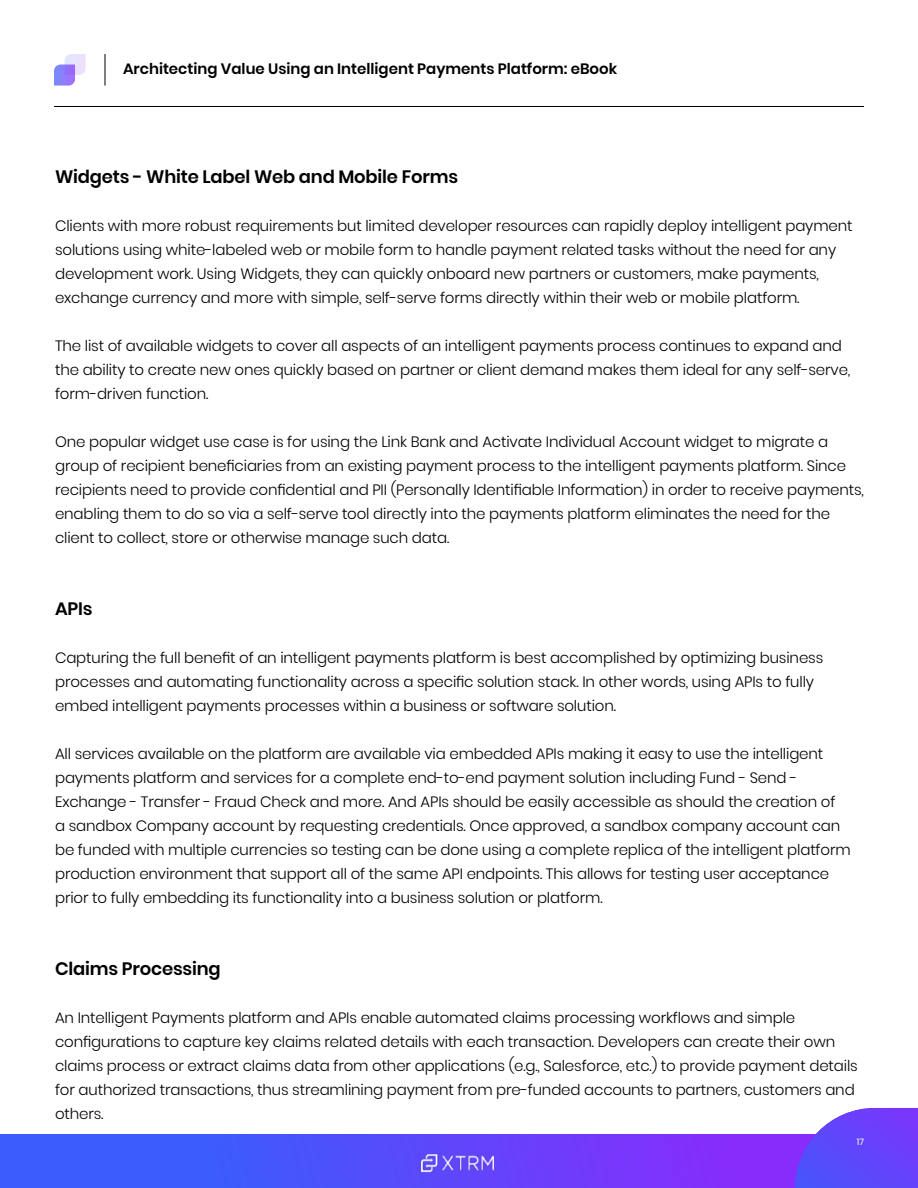
<style>
.page{position:relative;width:918px;height:1188px;background:#fff}
.page>*{position:absolute;margin:0;border:0;box-sizing:border-box;transform-origin:0 0}
.t1{font:600 18px "Poppins";letter-spacing:-.01em;color:#000}
.t2{font:300 15px/24px "Poppins";letter-spacing:-.01em;color:#000}
.t3{font:600 15px "Poppins";color:#000}
.t4{font:9px "Poppins";color:#fff}
.s1{font-weight:600;font-size:12px}
</style>
<div class="page">
<div style="left:0;top:1134px;width:865px;height:54px;background:linear-gradient(to right,#2c66fb,#9126fb)"></div>
<svg style="left:795px;top:1108px;width:123px;height:80px;background:#7356fb"></svg>
<img style="left:421px;top:1153px;width:73px;height:19px">
<svg style="left:54px;top:54px;width:32px;height:32px"></svg>
<hr style="left:54px;top:106px;width:810px;height:1px;background:#000">
<hr style="left:105px;top:54px;width:1px;height:32px;background:#000">
<p class="t3" style="left:123px;top:60px;width:496px">Architecting Value Using an Intelligent Payments Platform: eBook</p>
<p class="t1" style="left:55px;top:166px;width:405px">Widgets - White Label Web and Mobile Forms</p>
<p class="t2" style="left:55px;top:214px;width:799px">Clients with more robust requirements but limited developer resources can rapidly deploy intelligent payment solutions using white-labeled web or mobile form to handle payment related tasks without the need for any development work. Using Widgets, they can quickly onboard new partners or customers, make payments, exchange currency and more with simple, self-serve forms directly within their web or mobile platform.</p>
<p class="t2" style="left:55px;top:334px;width:797px">The list of available widgets to cover all aspects of an intelligent payments process continues to expand and the ability to create new ones quickly based on partner or client demand makes them ideal for any self-serve, form-driven function.</p>
<p class="t2" style="left:55px;top:430px;width:810px">One popular widget use case is for using the Link Bank and Activate Individual Account widget to migrate a group of recipient beneficiaries from an existing payment process to the intelligent payments platform. Since recipients need to provide confidential and PII (Personally Identifiable Information) in order to receive payments, enabling them to do so via a self-serve tool directly into the payments platform eliminates the need for the client to collect, store or otherwise manage such data.</p>
<p class="t1" style="left:55px;top:598px;width:39px">APIs</p>
<p class="t2" style="left:55px;top:646px;width:770px">Capturing the full benefit of an intelligent payments platform is best accomplished by optimizing business processes and automating functionality across a specific solution stack. In other words, using APIs to fully embed intelligent payments processes within a business or software solution.</p>
<p class="t2" style="left:55px;top:742px;width:797px">All services available on the platform are available via embedded APIs making it easy to use the intelligent payments platform and services for a complete end-to-end payment solution including Fund - Send - Exchange - Transfer - Fraud Check and more. And APIs should be easily accessible as should the creation of<br>a sandbox Company account by requesting credentials. Once approved, a sandbox company account can be funded with multiple currencies so testing can be done using a complete replica of the intelligent platform production environment that support all of the same API endpoints. This allows for testing user acceptance prior to fully embedding its functionality into a business solution or platform.</p>
<p class="t1" style="left:55px;top:958px;width:167px">Claims Processing</p>
<p class="t2" style="left:55px;top:1006px;width:804px">An Intelligent Payments platform and APIs enable automated claims processing workflows and simple configurations to capture key claims related details with each transaction. Developers can create their own claims process or extract claims data from other applications (e.g., Salesforce, etc.) to provide payment details for authorized transactions, thus streamlining payment from pre-funded accounts to partners, customers and others.</p>
<p class="t4" style="left:857px;top:1136px;width:9px">1 7<span class="s1">2</span></p>
</div>
